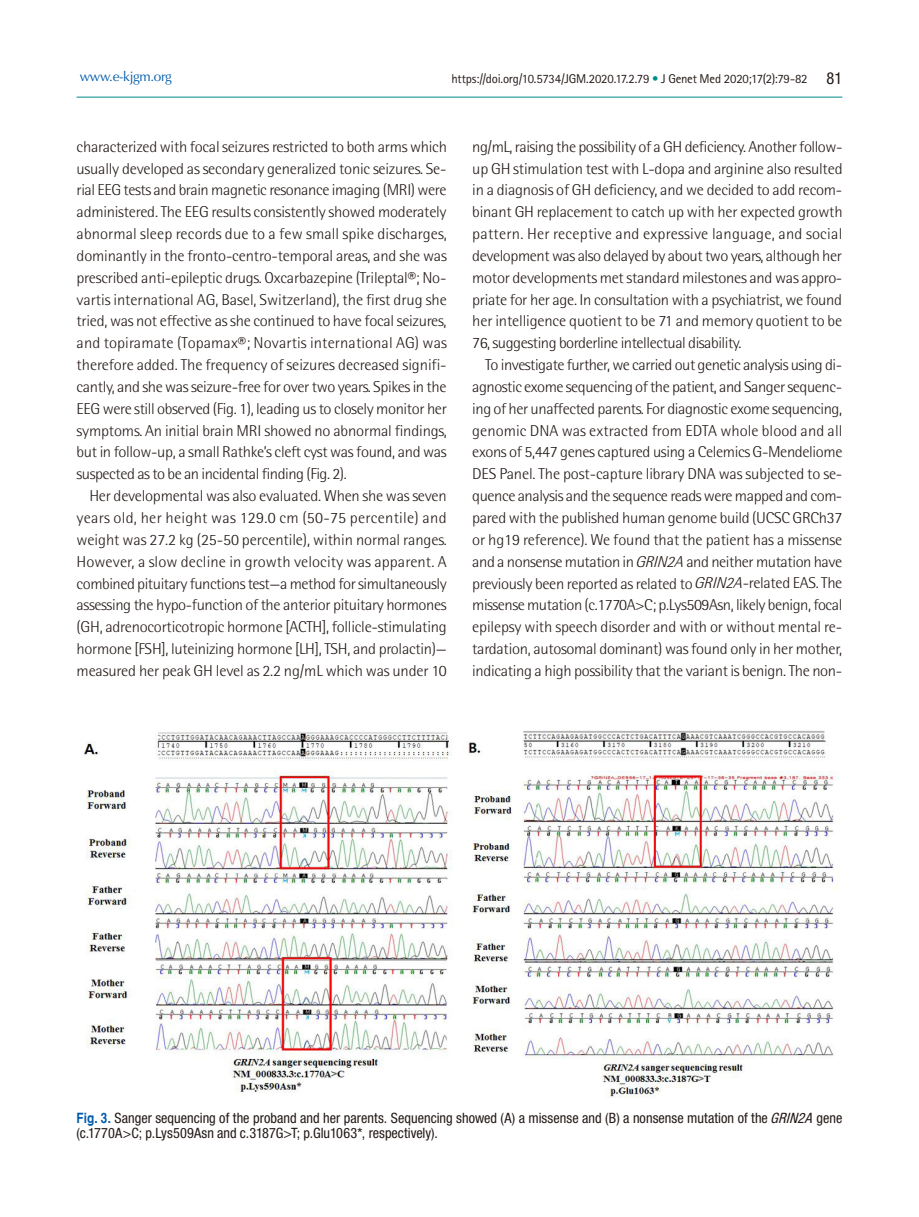
<style>
.page{position:relative;width:919px;height:1217px;background:#fff}
.page>*{position:absolute;margin:0;border:0;box-sizing:border-box;transform-origin:0 0}
.t1{font:300 15.75px/21.9px "Rotis Semi Sans Std";letter-spacing:-.02em;color:#231916;text-align:justify;scale:1.05 1}
.t2{font:condensed 14.25px/15px "Helvetica Neue";color:#231916}
.t3{font:13.5px "Optima LT Std";letter-spacing:-.025em;color:#005bac}
.t4{font:12.75px "Rotis Sans Serif Std";letter-spacing:-.015em;color:#231916}
.s1{color:#008b8c}
.s2{font-family:"Helvetica Neue";font-stretch:condensed;font-size:16.5px}
.s3{font-style:italic}
.s4{font-family:"Helvetica";font-weight:700;color:#005bac}
</style>
<div class="page">
<hr style="left:77px;top:97px;width:765px;height:1px;background:#008b8c">
<img style="left:82px;top:731px;width:757px;height:367px">
<p class="t3" style="left:80px;top:69px;width:94px">www.e-kjgm.org</p>
<p class="t4" style="left:451px;top:71px;width:392px">https://doi.org/10.5734/JGM.2020.17.2.79 <span class="s1">•</span> J Genet Med 2020;17(2):79-82 <span class="s2">81</span></p>
<p class="t1" style="left:77px;top:135px;width:354px">characterized with focal seizures restricted to both arms which usually developed as secondary generalized tonic seizures. Se&shy;rial EEG tests and brain magnetic resonance imaging (MRI) were administered. The EEG results consistently showed moderately abnormal sleep records due to a few small spike discharges, dominantly in the fronto-centro-temporal areas, and she was prescribed anti-epileptic drugs. Oxcarbazepine (Trileptal®; No&shy;vartis international AG, Basel, Switzerland), the first drug she tried, was not effective as she continued to have focal seizures, and topiramate (Topamax®; Novartis international AG) was therefore added. The frequency of seizures decreased signifi&shy;cantly, and she was seizure-free for over two years. Spikes in the EEG were still observed (Fig. 1), leading us to closely monitor her symptoms. An initial brain MRI showed no abnormal findings, but in follow-up, a small Rathke’s cleft cyst was found, and was suspected as to be an incidental finding (Fig. 2).</p>
<p class="t1" style="left:77px;top:484px;width:354px;text-indent:13px">Her developmental was also evaluated. When she was seven years old, her height was 129.0 cm (50-75 percentile) and weight was 27.2 kg (25-50 percentile), within normal ranges.<br>However, a slow decline in growth velocity was apparent. A combined pituitary functions test—a method for simultaneously assessing the hypo-function of the anterior pituitary hormones (GH, adrenocorticotropic hormone [ACTH], follicle-stimulating hormone [FSH], luteinizing hormone [LH], TSH, and prolactin)— measured her peak GH level as 2.2 ng/mL which was under 10</p>
<p class="t1" style="left:472px;top:135px;width:354px">ng/mL, raising the possibility of a GH deficiency. Another follow&shy;up GH stimulation test with L-dopa and arginine also resulted in a diagnosis of GH deficiency, and we decided to add recom&shy;binant GH replacement to catch up with her expected growth pattern. Her receptive and expressive language, and social development was also delayed by about two years, although her motor developments met standard milestones and was appro&shy;priate for her age. In consultation with a psychiatrist, we found her intelligence quotient to be 71 and memory quotient to be 76, suggesting borderline intellectual disability.</p>
<p class="t1" style="left:472px;top:354px;width:354px;text-indent:13px">To investigate further, we carried out genetic analysis using di&shy;agnostic exome sequencing of the patient, and Sanger sequenc&shy;ing of her unaffected parents. For diagnostic exome sequencing, genomic DNA was extracted from EDTA whole blood and all exons of 5,447 genes captured using a Celemics G-Mendeliome DES Panel. The post-capture library DNA was subjected to se&shy;quence analysis and the sequence reads were mapped and com&shy;pared with the published human genome build (UCSC GRCh37 or hg19 reference). We found that the patient has a missense and a nonsense mutation in <span class="s3">GRIN2A</span> and neither mutation have previously been reported as related to <span class="s3">GRIN2A</span>-related EAS. The missense mutation (c.1770A&gt;C; p.Lys509Asn, likely benign, focal epilepsy with speech disorder and with or without mental re&shy;tardation, autosomal dominant) was found only in her mother, indicating a high possibility that the variant is benign. The non-</p>
<p class="t2" style="left:77px;top:1110px;width:767px"><span class="s4">Fig. 3.</span> Sanger sequencing of the proband and her parents. Sequencing showed (A) a missense and (B) a nonsense mutation of the <span class="s3">GRIN2A</span> gene (c.1770A&gt;C; p.Lys509Asn and c.3187G&gt;T; p.Glu1063*, respectively).</p>
</div>
